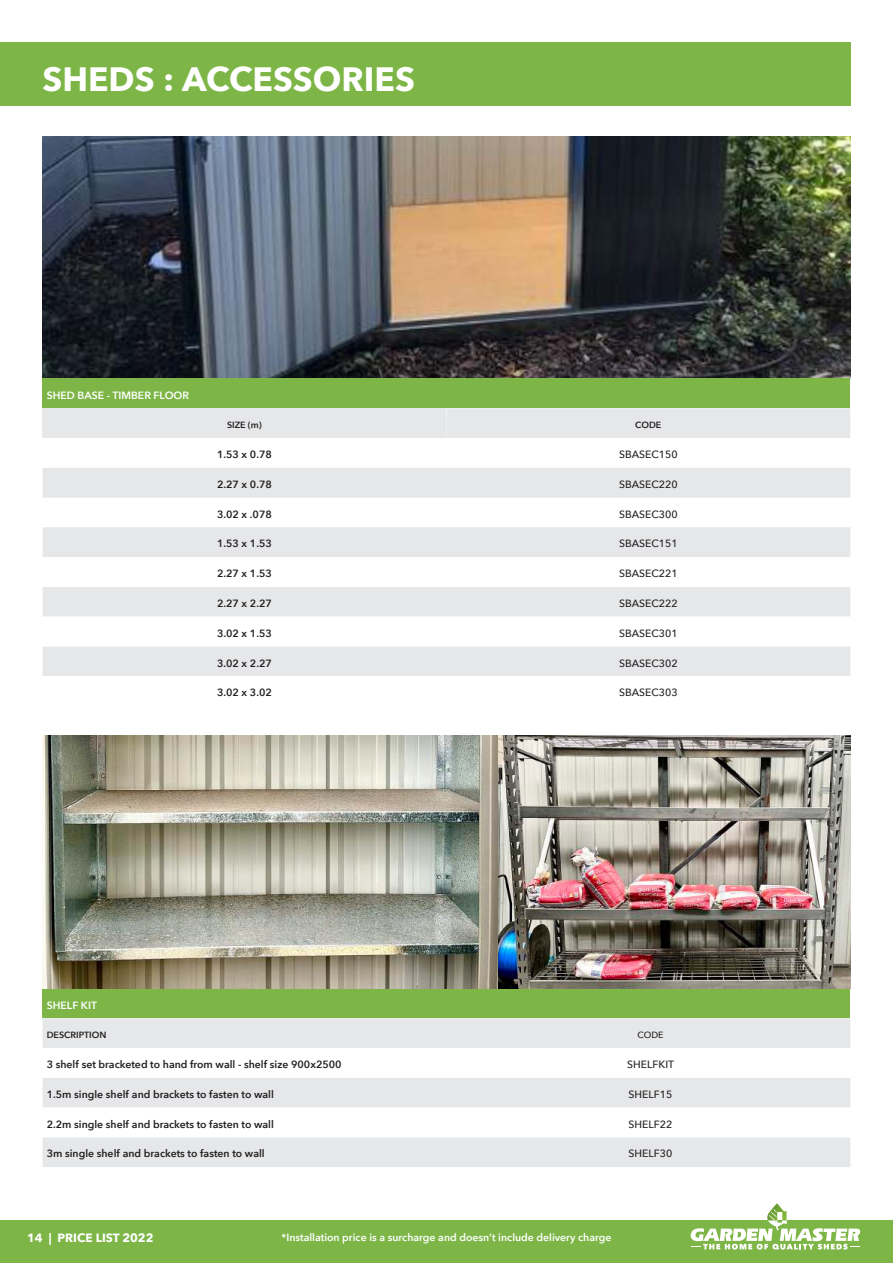
<style>
.page{position:relative;width:893px;height:1263px;background:#fff}
.page>*{position:absolute;margin:0;border:0;box-sizing:border-box;transform-origin:0 0}
.t1{font:700 33.75px "Avenir Next";color:#fff}
.t2{font:700 12px "Avenir Next";color:#fff}
.t3{font:600 10.5px "Avenir Next";color:#231f20}
.t4{font:500 10.5px "Avenir Next";color:#231f20}
.t5{font:600 10.5px "Avenir Next";color:#fff}
.t6{font:600 9px "Avenir Next";color:#231f20}
.t7{font:500 9px "Avenir Next";color:#231f20}
</style>
<div class="page">
<div style="left:0;top:1220px;width:893px;height:43px;background:#7db647"></div>
<svg style="left:691px;top:1203px;width:169px;height:46px"></svg>
<div style="left:0;top:43px;width:850px;height:63px;background:#7db647"></div>
<img style="left:42px;top:136px;width:808px;height:242px">
<div style="left:43px;top:378px;width:807px;height:30px;background:#7db647"></div>
<div style="left:43px;top:408px;width:807px;height:30px;background:#e6e7e9"></div>
<svg style="left:43px;top:587px;width:807px;height:89px;fill:#e6e7e9"></svg>
<svg style="left:43px;top:468px;width:807px;height:89px;fill:#e6e7e9"></svg>
<div style="left:43px;top:988px;width:807px;height:30px;background:#7db647"></div>
<div style="left:43px;top:1018px;width:807px;height:149px;background:#e6e7e9"></div>
<svg style="left:43px;top:1048px;width:807px;height:89px"></svg>
<img style="left:42px;top:736px;width:808px;height:252px">
<h1 class="t1" style="left:43px;top:50px;width:374px">SHEDS : ACCESSORIES</h1>
<p class="t5" style="left:47px;top:386px;width:144px">SHED BASE - TIMBER FLOOR</p>
<p class="t6" style="left:227px;top:417px;width:36px">SIZE (m)</p>
<p class="t6" style="left:635px;top:417px;width:28px">CODE</p>
<p class="t3" style="left:217px;top:445px;width:56px">1.53 x 0.78</p>
<p class="t4" style="left:619px;top:445px;width:60px">SBASEC150</p>
<p class="t3" style="left:217px;top:475px;width:56px">2.27 x 0.78</p>
<p class="t4" style="left:619px;top:475px;width:60px">SBASEC220</p>
<p class="t3" style="left:217px;top:505px;width:56px">3.02 x .078</p>
<p class="t4" style="left:619px;top:505px;width:60px">SBASEC300</p>
<p class="t3" style="left:217px;top:535px;width:56px">1.53 x 1.53</p>
<p class="t4" style="left:619px;top:535px;width:60px">SBASEC151</p>
<p class="t3" style="left:217px;top:564px;width:56px">2.27 x 1.53</p>
<p class="t4" style="left:619px;top:565px;width:60px">SBASEC221</p>
<p class="t3" style="left:217px;top:594px;width:56px">2.27 x 2.27</p>
<p class="t4" style="left:619px;top:594px;width:60px">SBASEC222</p>
<p class="t3" style="left:217px;top:624px;width:56px">3.02 x 1.53</p>
<p class="t4" style="left:619px;top:624px;width:60px">SBASEC301</p>
<p class="t3" style="left:217px;top:654px;width:56px">3.02 x 2.27</p>
<p class="t4" style="left:619px;top:654px;width:60px">SBASEC302</p>
<p class="t3" style="left:217px;top:684px;width:56px">3.02 x 3.02</p>
<p class="t4" style="left:619px;top:684px;width:60px">SBASEC303</p>
<p class="t5" style="left:47px;top:996px;width:52px">SHELF KIT</p>
<p class="t6" style="left:47px;top:1027px;width:61px">DESCRIPTION</p>
<p class="t7" style="left:637px;top:1027px;width:28px">CODE</p>
<p class="t3" style="left:47px;top:1055px;width:296px">3 shelf set bracketed to hand from wall - shelf size 900x2500</p>
<p class="t4" style="left:627px;top:1055px;width:49px">SHELFKIT</p>
<p class="t3" style="left:47px;top:1085px;width:229px">1.5m single shelf and brackets to fasten to wall</p>
<p class="t4" style="left:629px;top:1085px;width:45px">SHELF15</p>
<p class="t3" style="left:47px;top:1115px;width:229px">2.2m single shelf and brackets to fasten to wall</p>
<p class="t4" style="left:629px;top:1115px;width:45px">SHELF22</p>
<p class="t3" style="left:47px;top:1145px;width:220px">3m single shelf and brackets to fasten to wall</p>
<p class="t4" style="left:629px;top:1145px;width:45px">SHELF30</p>
<p class="t2" style="left:27px;top:1228px;width:128px">14 | PRICE LIST 2022</p>
<p class="t5" style="left:282px;top:1228px;width:331px">*Installation price is a surcharge and doesn’t include delivery charge</p>
</div>
